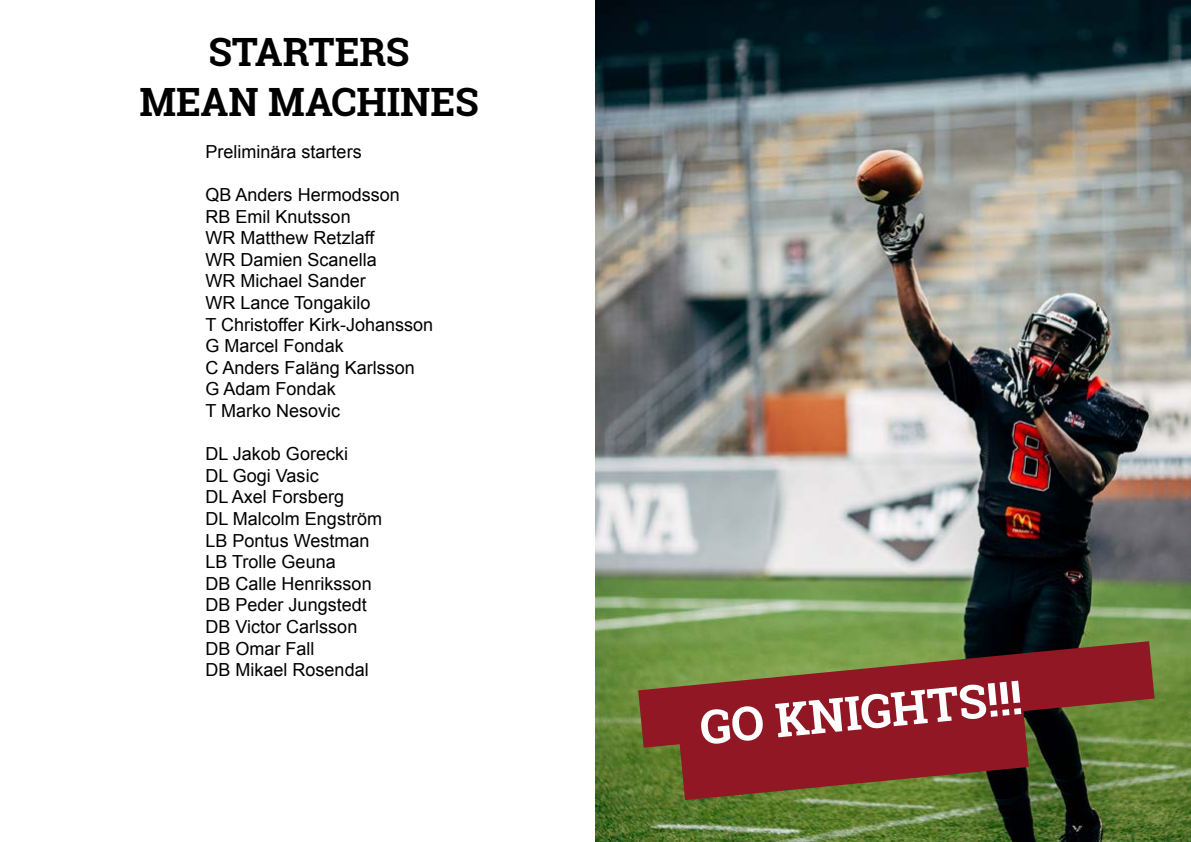
<style>
.page{position:relative;width:1191px;height:842px;background:#fff}
.page>*{position:absolute;margin:0;border:0;box-sizing:border-box;transform-origin:0 0}
.t1{font:700 47px "Roboto Slab";color:#fff}
.t2{font:700 39px/49.6px "Roboto Slab";letter-spacing:-.005em;color:#000;text-align:center}
.t3{font:18px/21.6px "Arial";color:#000}
</style>
<div class="page">
<img style="left:595px;top:0;width:596px;height:842px">
<svg style="left:638px;top:641px;width:516px;height:107px;background:#7c452e"></svg>
<svg style="left:679px;top:710px;width:349px;height:90px;background:#842624"></svg>
<h2 class="t2" style="left:139px;top:27px;width:341px">STARTERS<br>MEAN MACHINES</h2>
<p class="t3" style="left:206px;top:141px;width:158px">Preliminära starters</p>
<p class="t3" style="left:206px;top:184px;width:229px">QB Anders Hermodsson<br>RB Emil Knutsson<br>WR Matthew Retzlaff<br>WR Damien Scanella<br>WR Michael Sander<br>WR Lance Tongakilo<br>T Christoffer Kirk-Johansson<br>G Marcel Fondak<br>C Anders Faläng Karlsson<br>G Adam Fondak<br>T Marko Nesovic</p>
<p class="t3" style="left:206px;top:443px;width:178px">DL Jakob Gorecki<br>DL Gogi Vasic<br>DL Axel Forsberg<br>DL Malcolm Engström<br>LB Pontus Westman<br>LB Trolle Geuna<br>DB Calle Henriksson<br>DB Peder Jungstedt<br>DB Victor Carlsson<br>DB Omar Fall<br>DB Mikael Rosendal</p>
<h1 class="t1" style="left:697px;top:697px;width:325px;rotate:-6deg">GO KNIGHTS!!!</h1>
</div>
